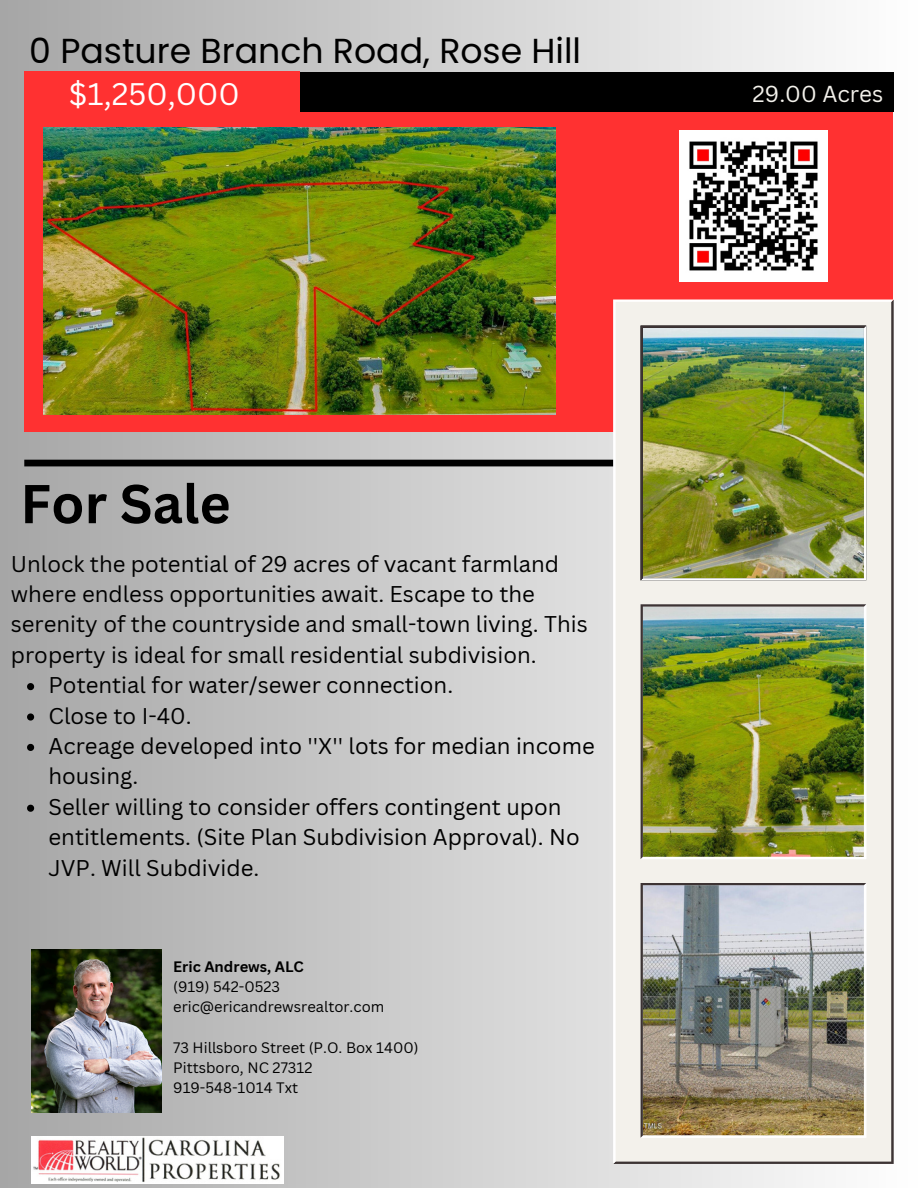
<style>
.page{position:relative;width:918px;height:1188px;background:#fff}
.page>*{position:absolute;margin:0;border:0;box-sizing:border-box;transform-origin:0 0}
.t1{font:700 53.4px "Canva Sans";color:#000}
.t2{font:34.65px "Poppins";color:#000}
.t3{font:30.45px "Canva Sans";color:#fff}
.t4{font:22.5px "Canva Sans";color:#f3f1eb}
.t5{font:22.2px/30.5px "Canva Sans";color:#000}
.t6{font:14.7px "Canva Sans";color:#000}
.t7{font:700 14.7px "Canva Sans";color:#000}
</style>
<div class="page">
<div style="left:0;top:0;width:918px;height:1188px;background:linear-gradient(to right,#a6a6a6,#fefefe)"></div>
<div style="left:24px;top:111px;width:869px;height:321px;background:#ff3131"></div>
<img style="left:44px;top:128px;width:512px;height:287px">
<div style="left:24px;top:460px;width:839px;height:6px;background:#000"></div>
<img style="left:613px;top:299px;width:281px;height:865px">
<div style="left:24px;top:72px;width:870px;height:40px;background:#000"></div>
<div style="left:24px;top:72px;width:276px;height:55px;background:#ff3131"></div>
<img style="left:31px;top:950px;width:131px;height:163px">
<img style="left:31px;top:1136px;width:252px;height:48px">
<img style="left:679px;top:130px;width:149px;height:151px">
<svg style="left:27px;top:683px;width:7px;height:7px"></svg>
<svg style="left:27px;top:713px;width:7px;height:8px"></svg>
<svg style="left:27px;top:744px;width:7px;height:7px"></svg>
<svg style="left:27px;top:805px;width:7px;height:7px"></svg>
<p class="t2" style="left:29px;top:27px;width:553px">0 Pasture Branch Road, Rose Hill</p>
<p class="t3" style="left:69px;top:72px;width:172px">$1,250,000</p>
<p class="t4" style="left:753px;top:78px;width:132px">29.00 Acres</p>
<p class="t1" style="left:20px;top:466px;width:212px">For Sale</p>
<p class="t5" style="left:11px;top:548px;width:578px">Unlock the potential of 29 acres of vacant farmland where endless opportunities await. Escape to the serenity of the countryside and small-town living. This property is ideal for small residential subdivision.</p>
<p class="t5" style="left:49px;top:669px;width:406px">Potential for water/sewer connection.</p>
<p class="t5" style="left:49px;top:700px;width:145px">Close to I-40.</p>
<p class="t5" style="left:49px;top:730px;width:548px">Acreage developed into ''X'' lots for median income housing.</p>
<p class="t5" style="left:49px;top:791px;width:533px">Seller willing to consider offers contingent upon entitlements. (Site Plan Subdivision Approval). No<br>JVP. Will Subdivide.</p>
<p class="t7" style="left:173px;top:956px;width:132px">Eric Andrews, ALC</p>
<h1 class="t6" style="left:173px;top:976px;width:108px">(919) 542-0523</h1>
<h4 class="t6" style="left:173px;top:996px;width:213px">eric@ericandrewsrealtor.com</h4>
<p class="t6" style="left:173px;top:1037px;width:247px">73 Hillsboro Street (P.O. Box 1400)</p>
<p class="t6" style="left:173px;top:1057px;width:141px">Pittsboro, NC 27312</p>
<p class="t6" style="left:173px;top:1077px;width:127px">919-548-1014 Txt</p>
</div>
